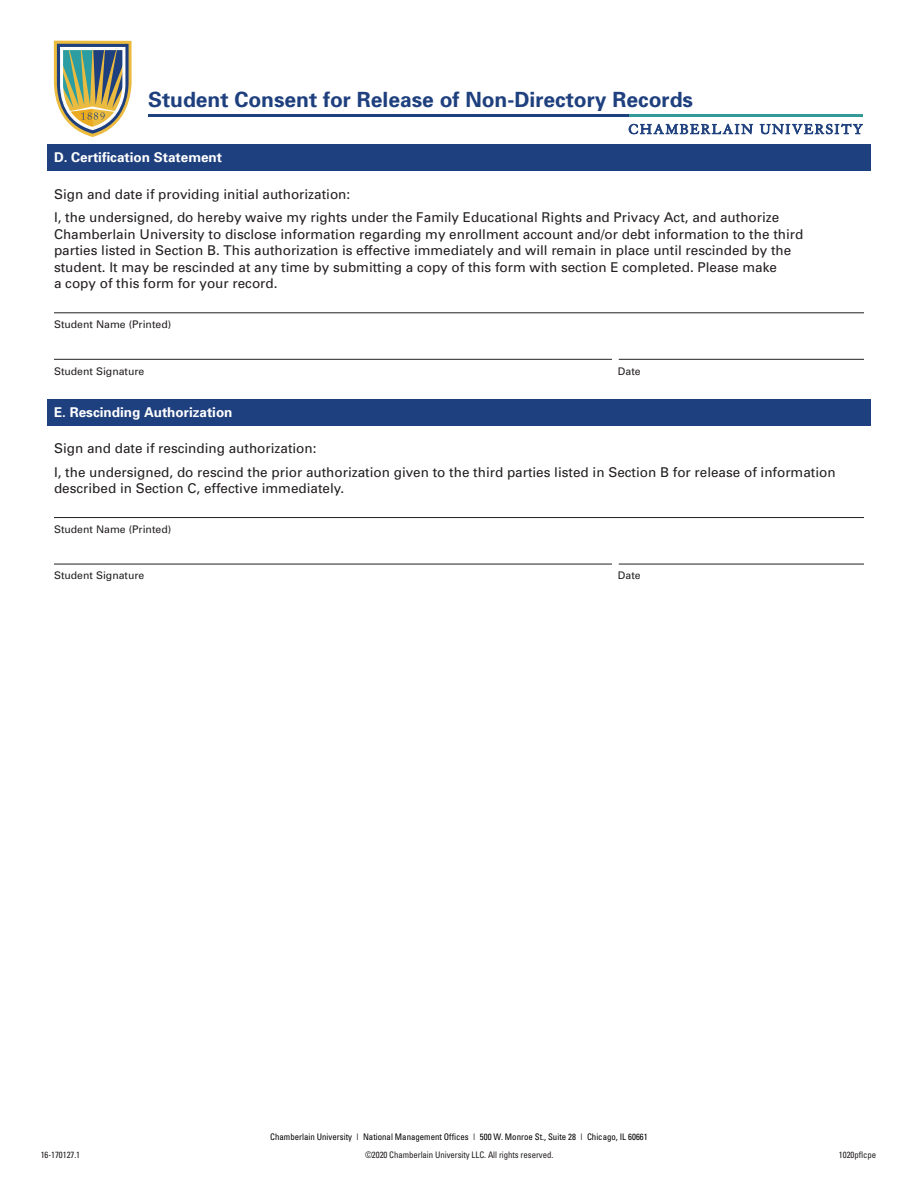
<style>
.page{position:relative;width:918px;height:1188px;background:#fff}
.page>*{position:absolute;margin:0;border:0;box-sizing:border-box;transform-origin:0 0}
.t1{font:700 21px "Univers";color:#1f407e}
.t2{font:13.5px/16.5px "Univers";color:#231f20}
.t3{font:700 13.5px "Univers";color:#fff}
.t4{font:10.5px "Univers";color:#231f20}
.t5{font:condensed 9px "Univers";color:#010202}
.t6{font:condensed 9px "Univers";letter-spacing:-.005em;color:#231f20}
</style>
<div class="page">
<hr style="left:148px;top:114px;width:715px;height:3px;background:#1f407e">
<hr style="left:629px;top:114px;width:234px;height:3px;background:#399">
<svg style="left:629px;top:123px;width:124px;height:11px"></svg>
<svg style="left:760px;top:123px;width:103px;height:12px"></svg>
<svg style="left:54px;top:41px;width:78px;height:96px"></svg>
<div style="left:47px;top:144px;width:824px;height:27px;background:#1f407e"></div>
<hr style="left:54px;top:312px;width:810px;height:1px;background:#231f20">
<hr style="left:54px;top:359px;width:558px;height:1px;background:#231f20">
<hr style="left:619px;top:359px;width:245px;height:1px;background:#231f20">
<div style="left:47px;top:399px;width:824px;height:27px;background:#1f407e"></div>
<hr style="left:54px;top:517px;width:810px;height:1px;background:#231f20">
<hr style="left:54px;top:564px;width:558px;height:1px;background:#231f20">
<hr style="left:619px;top:564px;width:245px;height:1px;background:#231f20">
<h1 class="t1" style="left:148px;top:91px;width:546px">Student Consent for Release of Non-Directory Records</h1>
<p class="t3" style="left:54px;top:153px;width:170px">D. Certification Statement</p>
<p class="t2" style="left:54px;top:184px;width:727px;line-height:23.2px">Sign and date if providing initial authorization:<br>I, the undersigned, do hereby waive my rights under the Family Educational Rights and Privacy Act, and authorize</p>
<p class="t2" style="left:54px;top:227px;width:751px">Chamberlain University to disclose information regarding my enrollment account and/or debt information to the third parties listed in Section B. This authorization is effective immediately and will remain in place until rescinded by the student. It may be rescinded at any time by submitting a copy of this form with section E completed. Please make<br>a copy of this form for your record.</p>
<p class="t4" style="left:54px;top:320px;width:119px">Student Name (Printed)</p>
<p class="t4" style="left:54px;top:367px;width:92px">Student Signature</p>
<p class="t4" style="left:618px;top:367px;width:24px">Date</p>
<p class="t3" style="left:54px;top:407px;width:180px">E. Rescinding Authorization</p>
<p class="t2" style="left:54px;top:438px;width:783px;line-height:23.2px">Sign and date if rescinding authorization:<br>I, the undersigned, do rescind the prior authorization given to the third parties listed in Section B for release of information</p>
<p class="t2" style="left:54px;top:481px;width:292px">described in Section C, effective immediately.</p>
<p class="t4" style="left:54px;top:525px;width:119px">Student Name (Printed)</p>
<p class="t4" style="left:54px;top:572px;width:92px">Student Signature</p>
<p class="t4" style="left:618px;top:572px;width:24px">Date</p>
<p class="t5" style="left:270px;top:1134px;width:379px">Chamberlain University | National Management Offices | 500 W. Monroe St., Suite 28 | Chicago, IL 60661</p>
<p class="t6" style="left:41px;top:1151px;width:41px">16-170127.1</p>
<p class="t6" style="left:365px;top:1151px;width:190px">©2020 Chamberlain University LLC. All rights reserved.</p>
<p class="t6" style="left:839px;top:1151px;width:39px">1020pflcpe</p>
</div>
